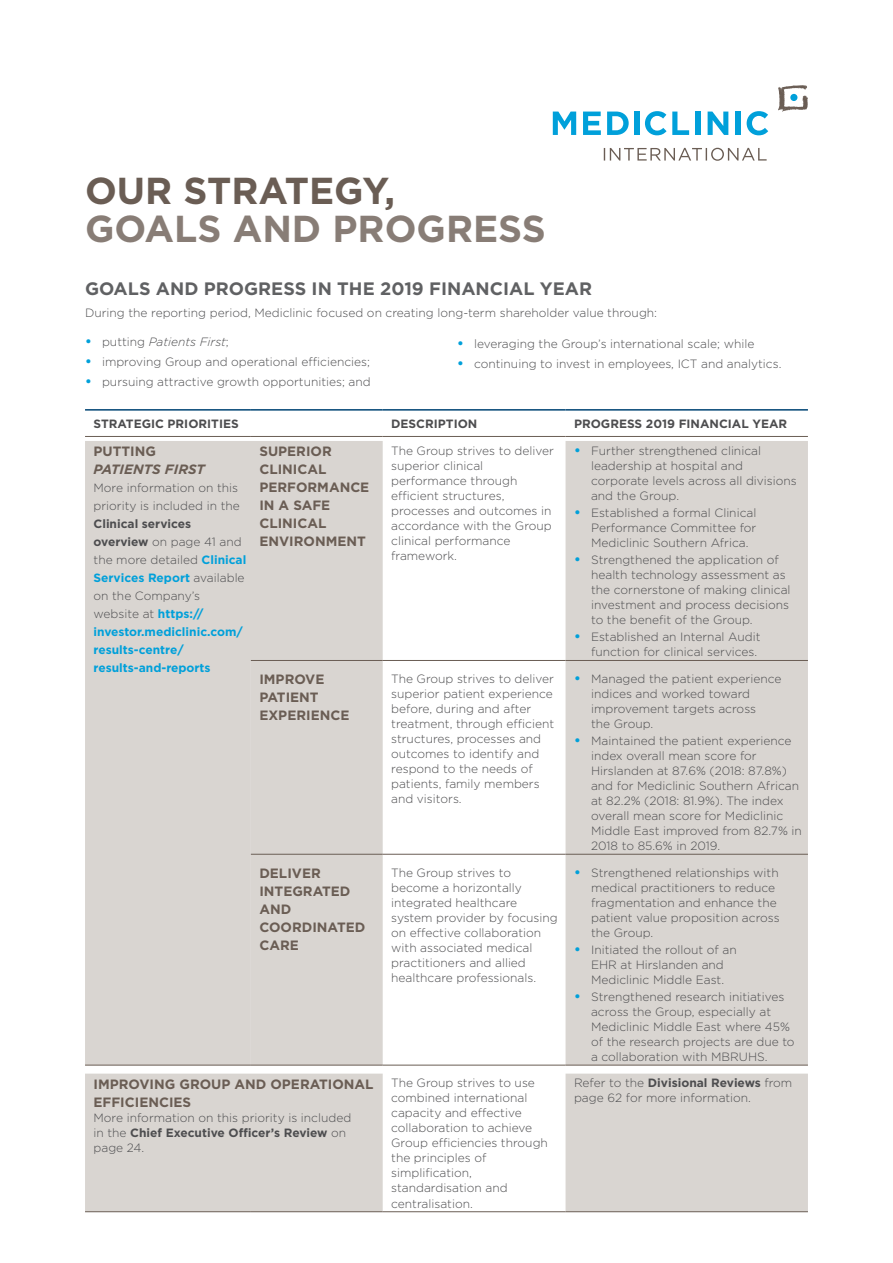
<style>
.page{position:relative;width:893px;height:1263px;background:#fff}
.page>*{position:absolute;margin:0;border:0;box-sizing:border-box;transform-origin:0 0}
.t1{font:700 37.5px "Gotham";color:#887d76}
.t2{font:700 37.5px "Gotham";color:#6a5d54}
.t3{font:700 18px "Gotham";color:#606163}
.t4{font:700 13.5px/18px "Gotham";color:#6a5d54}
.t5{font:italic 700 13.5px "Gotham";color:#6a5d54}
.t6{font:300 12px/15px "Gotham";color:#4d4d4f}
.t7{font:700 12px/18px "Gotham";color:#00a0da}
.t8{font:700 12px "Gotham";color:#4d4d4f}
.t9{font:italic 300 12px "Gotham";color:#4d4d4f}
.s1{font-weight:700;font-style:normal;font-size:13.5px;color:#00a0da}
.s2{font-style:normal}
.s3{font-weight:700;font-size:13.5px;color:#00a0da}
.s4{color:#4d4d4f}
.s5{font-weight:300;color:#4d4d4f}
.s6{font-weight:700}
</style>
<div class="page">
<svg style="left:85px;top:441px;width:723px;height:770px;fill:#d9d5d1"></svg>
<svg style="left:251px;top:661px;width:557px;height:550px;fill:#d9d5d1"></svg>
<hr style="left:85px;top:436px;width:166px;height:1px;background:#6a5d54">
<hr style="left:251px;top:436px;width:132px;height:1px;background:#6a5d54">
<hr style="left:383px;top:436px;width:183px;height:1px;background:#6a5d54">
<hr style="left:566px;top:436px;width:242px;height:1px;background:#6a5d54">
<hr style="left:85px;top:409px;width:166px;height:2px;background:#004474">
<hr style="left:251px;top:409px;width:132px;height:2px;background:#004474">
<hr style="left:383px;top:409px;width:183px;height:2px;background:#004474">
<hr style="left:566px;top:409px;width:242px;height:2px;background:#004474">
<hr style="left:85px;top:1065px;width:166px;height:1px;background:#6a5d54">
<hr style="left:251px;top:1065px;width:132px;height:1px;background:#6a5d54">
<hr style="left:383px;top:1065px;width:183px;height:1px;background:#6a5d54">
<hr style="left:251px;top:854px;width:132px;height:1px;background:#6a5d54">
<hr style="left:383px;top:854px;width:183px;height:1px;background:#6a5d54">
<hr style="left:566px;top:854px;width:242px;height:1px;background:#6a5d54">
<hr style="left:566px;top:1065px;width:242px;height:1px;background:#6a5d54">
<hr style="left:251px;top:660px;width:132px;height:1px;background:#6a5d54">
<hr style="left:383px;top:660px;width:183px;height:1px;background:#6a5d54">
<hr style="left:566px;top:660px;width:242px;height:1px;background:#6a5d54">
<hr style="left:85px;top:1211px;width:166px;height:1px;background:#6a5d54">
<hr style="left:251px;top:1211px;width:132px;height:1px;background:#6a5d54">
<hr style="left:383px;top:1211px;width:183px;height:1px;background:#6a5d54">
<hr style="left:566px;top:1211px;width:242px;height:1px;background:#6a5d54">
<svg style="left:778px;top:85px;width:30px;height:27px"></svg>
<svg style="left:553px;top:112px;width:23px;height:23px"></svg>
<svg style="left:583px;top:112px;width:18px;height:23px"></svg>
<svg style="left:607px;top:112px;width:22px;height:23px"></svg>
<div style="left:634px;top:112px;width:5px;height:23px;background:#00a0da"></div>
<svg style="left:645px;top:111px;width:21px;height:24px"></svg>
<svg style="left:672px;top:112px;width:17px;height:23px"></svg>
<div style="left:695px;top:112px;width:5px;height:23px;background:#00a0da"></div>
<svg style="left:708px;top:112px;width:20px;height:23px"></svg>
<div style="left:736px;top:112px;width:5px;height:23px;background:#00a0da"></div>
<svg style="left:747px;top:111px;width:21px;height:24px"></svg>
<div style="left:790px;top:94px;width:7px;height:7px;background:#00a0da;border-radius:50%"></div>
<svg style="left:604px;top:148px;width:163px;height:13px"></svg>
<h1 class="t2" style="left:85px;top:166px;width:312px">OUR STRATEGY,</h1>
<h1 class="t1" style="left:85px;top:204px;width:462px">GOALS AND PROGRESS</h1>
<h2 class="t3" style="left:85px;top:277px;width:509px">GOALS AND PROGRESS IN THE 2019 FINANCIAL YEAR</h2>
<p class="t6" style="left:85px;top:305px;width:574px">During the reporting period, Mediclinic focused on creating long-term shareholder value through:</p>
<p class="t9" style="left:85px;top:334px;width:145px"><span class="s1">•</span> <span class="s2">putting</span> Patients First<span class="s2">;</span></p>
<p class="t6" style="left:85px;top:354px;width:286px"><span class="s3">•</span> improving Group and operational efficiencies;</p>
<p class="t6" style="left:85px;top:374px;width:287px"><span class="s3">•</span> pursuing attractive growth opportunities; and</p>
<p class="t8" style="left:94px;top:416px;width:147px">STRATEGIC PRIORITIES</p>
<p class="t8" style="left:391px;top:416px;width:88px">DESCRIPTION</p>
<p class="t8" style="left:574px;top:416px;width:215px">PROGRESS 2019 FINANCIAL YEAR</p>
<p class="t4" style="left:94px;top:442px;width:64px">PUTTING</p>
<p class="t5" style="left:94px;top:460px;width:113px">PATIENTS FIRST</p>
<p class="t6" style="left:94px;top:478px;width:148px;line-height:18px">More information on this priority is included in the</p>
<p class="t7" style="left:94px;top:515px;width:154px"><span class="s4">Clinical services overview</span> <span class="s5">on page 41 and the more detailed</span> Clinical<br>Services Report <span class="s5">available on the Company’s website at</span> https:// investor.mediclinic.com/ results-centre/ results-and-reports</p>
<p class="t6" style="left:457px;top:335px;width:299px"><span class="s3">•</span> leveraging the Group’s international scale; while</p>
<p class="t6" style="left:457px;top:356px;width:326px"><span class="s3">•</span> continuing to invest in employees, ICT and analytics.</p>
<p class="t4" style="left:259px;top:442px;width:111px">SUPERIOR<br>CLINICAL<br>PERFORMANCE<br>IN A SAFE<br>CLINICAL<br>ENVIRONMENT</p>
<p class="t6" style="left:391px;top:443px;width:164px">The Group strives to deliver superior clinical performance through efficient structures, processes and outcomes in accordance with the Group clinical performance framework.</p>
<p class="t6" style="left:591px;top:443px;width:207px;text-indent:-17px"><span class="s3">•</span> Further strengthened clinical leadership at hospital and corporate levels across all divisions and the Group.</p>
<p class="t6" style="left:591px;top:505px;width:167px;text-align:justify;text-indent:-17px"><span class="s3">•</span> Established a formal Clinical Performance Committee for Mediclinic Southern Africa.</p>
<p class="t6" style="left:591px;top:552px;width:201px;text-indent:-17px"><span class="s3">•</span> Strengthened the application of health technology assessment as the cornerstone of making clinical investment and process decisions to the benefit of the Group.</p>
<p class="t6" style="left:574px;top:629px;width:188px;text-align:right"><span class="s3">•</span> Established an Internal Audit function for clinical services.</p>
<p class="t4" style="left:259px;top:670px;width:92px">IMPROVE<br>PATIENT<br>EXPERIENCE</p>
<p class="t6" style="left:391px;top:671px;width:165px">The Group strives to deliver superior patient experience before, during and after treatment, through efficient structures, processes and outcomes to identify and respond to the needs of patients, family members and visitors.</p>
<p class="t6" style="left:591px;top:671px;width:192px;text-indent:-17px"><span class="s3">•</span> Managed the patient experience indices and worked toward improvement targets across<br>the Group.</p>
<p class="t6" style="left:591px;top:733px;width:212px;text-indent:-17px"><span class="s3">•</span> Maintained the patient experience index overall mean score for<br>Hirslanden at 87.6% (2018: 87.8%) and for Mediclinic Southern African at 82.2% (2018: 81.9%). The index overall mean score for Mediclinic<br>Middle East improved from 82.7% in<br>2018 to 85.6% in 2019.</p>
<p class="t4" style="left:259px;top:864px;width:107px">DELIVER<br>INTEGRATED<br>AND<br>COORDINATED<br>CARE</p>
<p class="t6" style="left:391px;top:864px;width:168px">The Group strives to become a horizontally integrated healthcare system provider by focusing on effective collaboration with associated medical practitioners and allied healthcare professionals.</p>
<p class="t6" style="left:591px;top:864px;width:190px;text-indent:-17px"><span class="s3">•</span> Strengthened relationships with medical practitioners to reduce fragmentation and enhance the patient value proposition across the Group.</p>
<p class="t6" style="left:574px;top:942px;width:164px;text-align:center"><span class="s3">•</span> Initiated the rollout of an<br>EHR at Hirslanden and<br>Mediclinic Middle East.</p>
<p class="t6" style="left:591px;top:989px;width:205px;text-indent:-17px"><span class="s3">•</span> Strengthened research initiatives across the Group, especially at Mediclinic Middle East where 45% of the research projects are due to a collaboration with MBRUHS.</p>
<p class="t4" style="left:94px;top:1075px;width:282px">IMPROVING GROUP AND OPERATIONAL<br>EFFICIENCIES</p>
<p class="t6" style="left:94px;top:1109px;width:259px">More information on this priority is included in the <span class="s6">Chief Executive Officer’s Review</span> on page 24.</p>
<p class="t6" style="left:391px;top:1075px;width:158px">The Group strives to use combined international capacity and effective collaboration to achieve<br>Group efficiencies through the principles of simplification, standardisation and centralisation.</p>
<p class="t6" style="left:574px;top:1075px;width:220px">Refer to the <span class="s6">Divisional Reviews</span> from page 62 for more information.</p>
</div>
